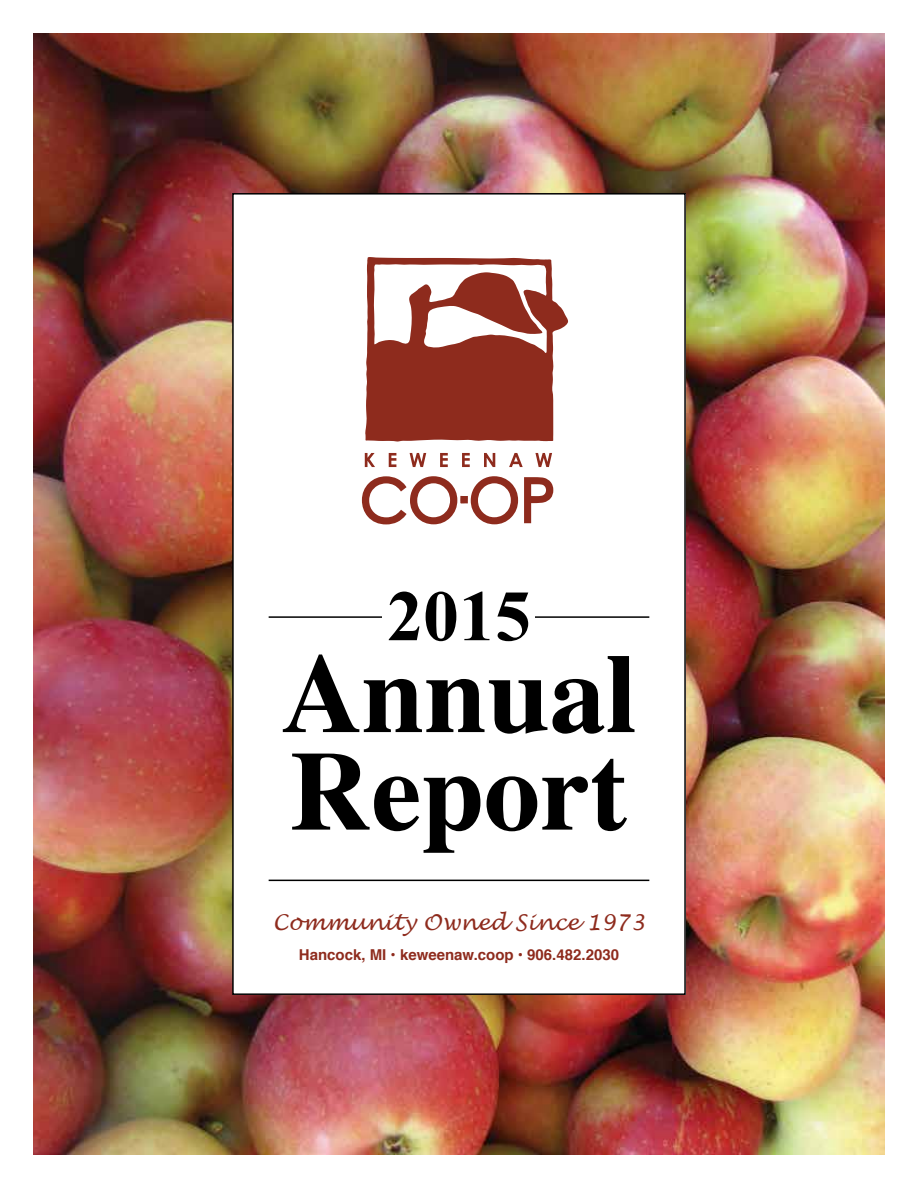
<style>
.page{position:relative;width:918px;height:1188px;background:#fff}
.page>*{position:absolute;margin:0;border:0;box-sizing:border-box;transform-origin:0 0}
.t1{font:700 112.5px/97.5px "Times";color:#000}
.t2{font:700 72px "Times New Roman";color:#000}
.t3{font:italic 21.75px "Lucida Handwriting";color:#8e2b1d}
.t4{font:700 15px "Helvetica";color:#8e2b1d}
</style>
<div class="page">
<img style="left:34px;top:34px;width:850px;height:1120px">
<div style="left:233px;top:194px;width:452px;height:800px;background:#fff"></div>
<div style="left:232px;top:193px;width:454px;height:802px;border:2px solid #000"></div>
<svg style="left:365px;top:257px;width:203px;height:185px"></svg>
<svg style="left:365px;top:453px;width:10px;height:14px"></svg>
<svg style="left:389px;top:453px;width:7px;height:14px"></svg>
<svg style="left:410px;top:453px;width:16px;height:14px"></svg>
<svg style="left:440px;top:453px;width:8px;height:14px"></svg>
<svg style="left:462px;top:453px;width:8px;height:14px"></svg>
<svg style="left:484px;top:453px;width:11px;height:14px"></svg>
<svg style="left:509px;top:453px;width:14px;height:14px"></svg>
<svg style="left:535px;top:453px;width:17px;height:14px"></svg>
<svg style="left:524px;top:477px;width:29px;height:46px"></svg>
<svg style="left:362px;top:476px;width:156px;height:48px"></svg>
<hr style="left:269px;top:616px;width:380px;height:2px;background:#000">
<hr style="left:269px;top:880px;width:380px;height:1px;background:#000">
<div style="left:383px;top:591px;width:152px;height:51px;background:#fff"></div>
<h2 class="t2" style="left:387px;top:574px;width:145px">2015</h2>
<h1 class="t1" style="left:281px;top:633px;width:358px">Annual<br>Report</h1>
<h3 class="t3" style="left:273px;top:909px;width:374px">Community Owned Since 1973</h3>
<p class="t4" style="left:299px;top:942px;width:322px">Hancock, MI • keweenaw.coop • 906.482.2030</p>
</div>
